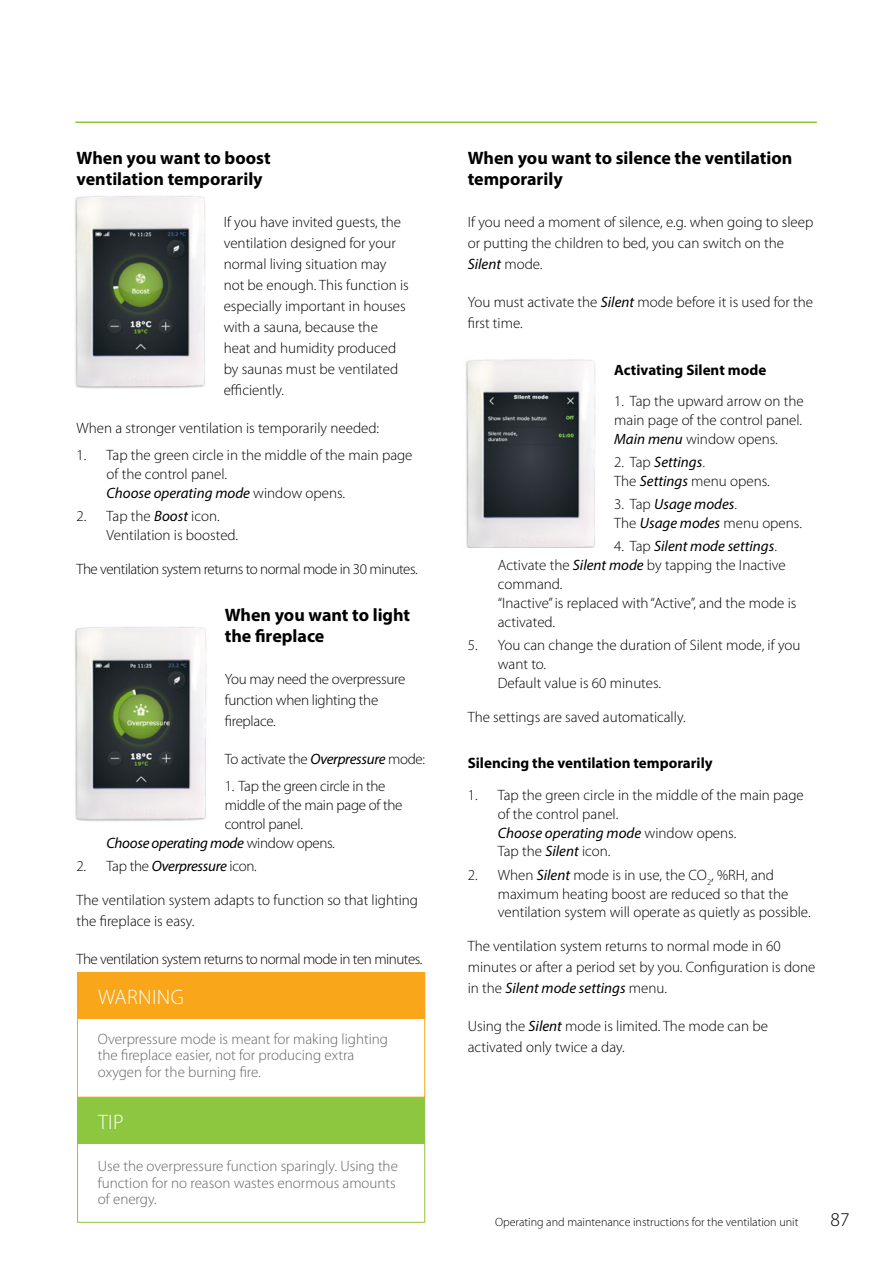
<style>
.page{position:relative;width:893px;height:1263px;background:#fff}
.page>*{position:absolute;margin:0;border:0;box-sizing:border-box;transform-origin:0 0}
.t1{font:300 21px "Myriad Pro";letter-spacing:.02em;color:#fff}
.t2{font:300 19.5px "Myriad Pro";color:#000}
.t3{font:700 18px/21px "Myriad Pro";color:#000}
.t4{font:300 15px/18.9px "Myriad Pro";color:#000}
.t5{font:300 15px/16.5px "Myriad Pro";color:#636466}
.t6{font:300 15px/21px "Myriad Pro";letter-spacing:-.02em;color:#000}
.t7{font:300 15px "Myriad Pro";letter-spacing:-.03em;color:#000}
.t8{font:700 15px "Myriad Pro";color:#000}
.t9{font:italic 15px/18.9px "Myriad Pro";color:#000}
.t10{font:italic 15px "Myriad Pro";letter-spacing:-.02em;color:#000}
.t11{font:300 12px "Myriad Pro";color:#000}
.s1{font-weight:400;font-style:italic}
.s2{font-weight:300;font-style:normal}
</style>
<div class="page">
<hr style="left:76px;top:121px;width:740px;height:2px;background:#8dc63f">
<div style="left:78px;top:973px;width:347px;height:45px;background:#faa61a"></div>
<div style="left:78px;top:1098px;width:347px;height:45px;background:#8dc63f"></div>
<div style="left:77px;top:972px;width:348px;height:125px;border:1px solid #faa61a"></div>
<div style="left:77px;top:1097px;width:348px;height:125px;border:1px solid #8dc63f"></div>
<img style="left:75px;top:196px;width:131px;height:192px">
<img style="left:466px;top:359px;width:130px;height:188px">
<img style="left:75px;top:627px;width:132px;height:195px">
<p class="t3" style="left:77px;top:147px;width:196px">When you want to boost ventilation temporarily</p>
<p class="t4" style="left:224px;top:211px;width:187px;line-height:21px">If you have invited guests, the ventilation designed for your normal living situation may not be enough. This function is especially important in houses with a sauna, because the<br>heat and humidity produced by saunas must be ventilated efficiently.</p>
<p class="t4" style="left:77px;top:418px;width:304px">When a stronger ventilation is temporarily needed:</p>
<p class="t4" style="left:107px;top:446px;width:308px;text-indent:-30px">1. Tap the green circle in the middle of the main page of the control panel.<br><span class="s1">Choose operating mode</span> window opens.</p>
<p class="t4" style="left:107px;top:507px;width:133px;text-indent:-30px">2. Tap the <span class="s1">Boost</span> icon.<br>Ventilation is boosted.</p>
<p class="t7" style="left:77px;top:560px;width:343px">The ventilation system returns to normal mode in 30 minutes.</p>
<p class="t3" style="left:225px;top:603px;width:187px">When you want to light the fireplace</p>
<p class="t6" style="left:225px;top:668px;width:182px">You may need the overpressure function when lighting the fireplace.</p>
<p class="t6" style="left:225px;top:748px;width:202px">To activate the <span class="s1">Overpressure</span> mode:</p>
<p class="t6" style="left:225px;top:776px;width:162px">1. Tap the green circle in the</p>
<p class="t6" style="left:225px;top:794px;width:179px">middle of the main page of the</p>
<p class="t6" style="left:225px;top:813px;width:80px">control panel.</p>
<p class="t10" style="left:107px;top:834px;width:230px">Choose operating mode <span class="s2">window opens.</span></p>
<p class="t6" style="left:77px;top:855px;width:182px">2. Tap the <span class="s1">Overpressure</span> icon.</p>
<p class="t4" style="left:77px;top:889px;width:343px;line-height:21px">The ventilation system adapts to function so that lighting the fireplace is easy.</p>
<p class="t7" style="left:77px;top:950px;width:347px">The ventilation system returns to normal mode in ten minutes.</p>
<h1 class="t1" style="left:98px;top:984px;width:87px">WARNING</h1>
<p class="t5" style="left:98px;top:1030px;width:292px">Overpressure mode is meant for making lighting the fireplace easier, not for producing extra oxygen for the burning fire.</p>
<h1 class="t1" style="left:98px;top:1110px;width:27px">TIP</h1>
<p class="t5" style="left:98px;top:1158px;width:302px">Use the overpressure function sparingly. Using the function for no reason wastes enormous amounts of energy.</p>
<p class="t3" style="left:468px;top:147px;width:326px">When you want to silence the ventilation temporarily</p>
<p class="t4" style="left:468px;top:211px;width:347px;line-height:21px">If you need a moment of silence, e.g. when going to sleep or putting the children to bed, you can switch on the<br><span class="s1">Silent</span> mode.</p>
<p class="t4" style="left:468px;top:291px;width:347px;line-height:21px">You must activate the <span class="s1">Silent</span> mode before it is used for the first time.</p>
<p class="t8" style="left:614px;top:360px;width:154px">Activating Silent mode</p>
<p class="t4" style="left:614px;top:392px;width:191px;text-align:justify">1. Tap the upward arrow on the main page of the control panel.<br><span class="s1">Main menu</span> window opens.</p>
<p class="t4" style="left:614px;top:453px;width:157px">2. Tap <span class="s1">Settings</span>.<br>The <span class="s1">Settings</span> menu opens.</p>
<p class="t9" style="left:614px;top:494px;width:189px"><span class="s2">3. Tap</span> Usage modes<span class="s2">.<br>The</span> Usage modes <span class="s2">menu opens.</span></p>
<p class="t4" style="left:498px;top:537px;width:300px;text-indent:117px">4. Tap <span class="s1">Silent mode settings</span>.<br>Activate the <span class="s1">Silent mode</span> by tapping the Inactive command.<br>“Inactive” is replaced with “Active”, and the mode is activated.</p>
<p class="t4" style="left:498px;top:635px;width:304px;text-indent:-30px">5. You can change the duration of Silent mode, if you want to.<br>Default value is 60 minutes.</p>
<p class="t4" style="left:468px;top:707px;width:219px">The settings are saved automatically.</p>
<p class="t8" style="left:468px;top:753px;width:246px">Silencing the ventilation temporarily</p>
<p class="t4" style="left:498px;top:785px;width:308px;text-indent:-30px">1. Tap the green circle in the middle of the main page of the control panel.<br><span class="s1">Choose operating mode</span> window opens.<br>Tap the <span class="s1">Silent</span> icon.</p>
<p class="t4" style="left:498px;top:865px;width:314px;text-indent:-30px">2. When <span class="s1">Silent</span> mode is in use, the CO<sub>2</sub>, %RH, and maximum heating boost are reduced so that the ventilation system will operate as quietly as possible.</p>
<p class="t4" style="left:468px;top:935px;width:349px;line-height:21px">The ventilation system returns to normal mode in 60 minutes or after a period set by you. Configuration is done in the <span class="s1">Silent mode settings</span> menu.</p>
<p class="t4" style="left:468px;top:1015px;width:302px;line-height:21px">Using the <span class="s1">Silent</span> mode is limited. The mode can be activated only twice a day.</p>
<p class="t11" style="left:495px;top:1215px;width:305px">Operating and maintenance instructions for the ventilation unit</p>
<h2 class="t2" style="left:831px;top:1208px;width:21px">87</h2>
</div>
